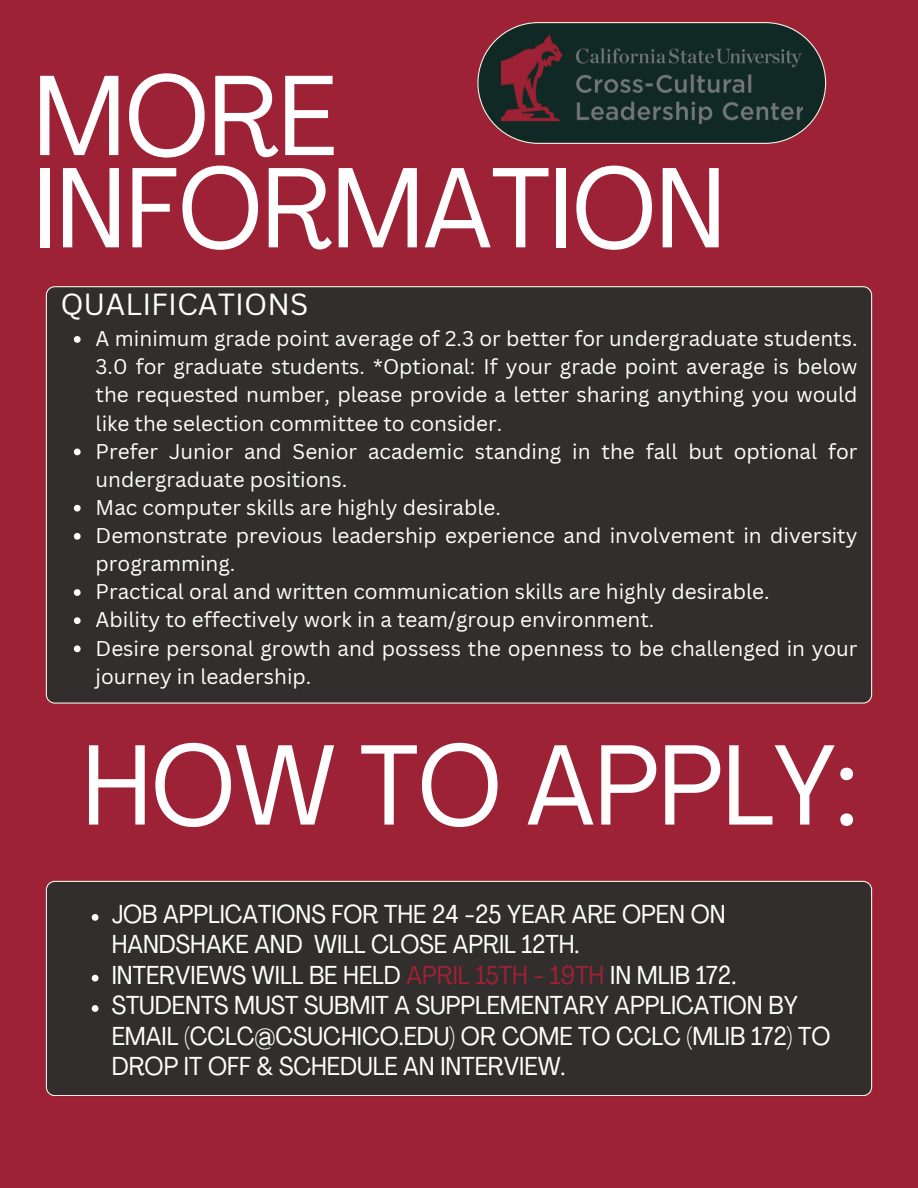
<style>
.page{position:relative;width:918px;height:1188px;background:#9d2235}
.page>*{position:absolute;margin:0;border:0;box-sizing:border-box;transform-origin:0 0}
.t1{font:condensed 112.5px/92.2px "Agrandir";color:#fff}
.t2{font:29.7px "Canva Sans";color:#fff}
.t3{font:condensed 25.65px/30.3px "Agrandir";color:#fff}
.t4{font:20.7px/28.2px "Canva Sans";color:#fff}
.s1{color:#9d2235}
</style>
<div class="page">
<div style="left:46px;top:286px;width:826px;height:418px;background:#312e2d"></div>
<div style="left:46px;top:881px;width:826px;height:215px;background:#312e2d"></div>
<svg style="left:92px;top:914px;width:6px;height:7px"></svg>
<svg style="left:92px;top:975px;width:6px;height:7px"></svg>
<svg style="left:92px;top:1005px;width:6px;height:7px"></svg>
<svg style="left:74px;top:336px;width:7px;height:7px"></svg>
<svg style="left:74px;top:449px;width:7px;height:6px"></svg>
<svg style="left:74px;top:505px;width:7px;height:7px"></svg>
<svg style="left:74px;top:533px;width:7px;height:7px"></svg>
<svg style="left:74px;top:589px;width:7px;height:7px"></svg>
<svg style="left:74px;top:617px;width:7px;height:7px"></svg>
<svg style="left:74px;top:645px;width:7px;height:7px"></svg>
<svg style="left:477px;top:22px;width:349px;height:122px"></svg>
<img style="left:501px;top:36px;width:302px;height:99px">
<p class="t1" style="left:33px;top:81px;width:694px">MORE<br>INFORMATION</p>
<p class="t2" style="left:60px;top:283px;width:249px">QUALIFICATIONS</p>
<p class="t4" style="left:96px;top:324px;width:763px;text-align:justify">A minimum grade point average of 2.3 or better for undergraduate students.<br>3.0 for graduate students. *Optional: If your grade point average is below the requested number, please provide a letter sharing anything you would like the selection committee to consider.</p>
<p class="t4" style="left:96px;top:437px;width:763px">Prefer Junior and Senior academic standing in the fall but optional for undergraduate positions.</p>
<p class="t4" style="left:96px;top:493px;width:407px">Mac computer skills are highly desirable.</p>
<p class="t4" style="left:96px;top:521px;width:763px">Demonstrate previous leadership experience and involvement in diversity programming.</p>
<p class="t4" style="left:96px;top:577px;width:675px">Practical oral and written communication skills are highly desirable.</p>
<h1 class="t4" style="left:96px;top:605px;width:560px">Ability to effectively work in a team/group environment.</h1>
<p class="t4" style="left:96px;top:633px;width:763px">Desire personal growth and possess the openness to be challenged in your journey in leadership.</p>
<p class="t1" style="left:82px;top:750px;width:777px">HOW TO APPLY:</p>
<h1 class="t3" style="left:112px;top:901px;width:615px">JOB APPLICATIONS FOR THE 24 -25 YEAR ARE OPEN ON<br>HANDSHAKE AND WILL CLOSE APRIL 12TH.</h1>
<h2 class="t3" style="left:112px;top:962px;width:626px">INTERVIEWS WILL BE HELD <span class="s1">APRIL 15TH - 19TH</span> IN MLIB 172.</h2>
<p class="t3" style="left:112px;top:993px;width:720px">STUDENTS MUST SUBMIT A SUPPLEMENTARY APPLICATION BY<br>EMAIL (CCLC@CSUCHICO.EDU) OR COME TO CCLC (MLIB 172) TO<br>DROP IT OFF &amp; SCHEDULE AN INTERVIEW.</p>
</div>
